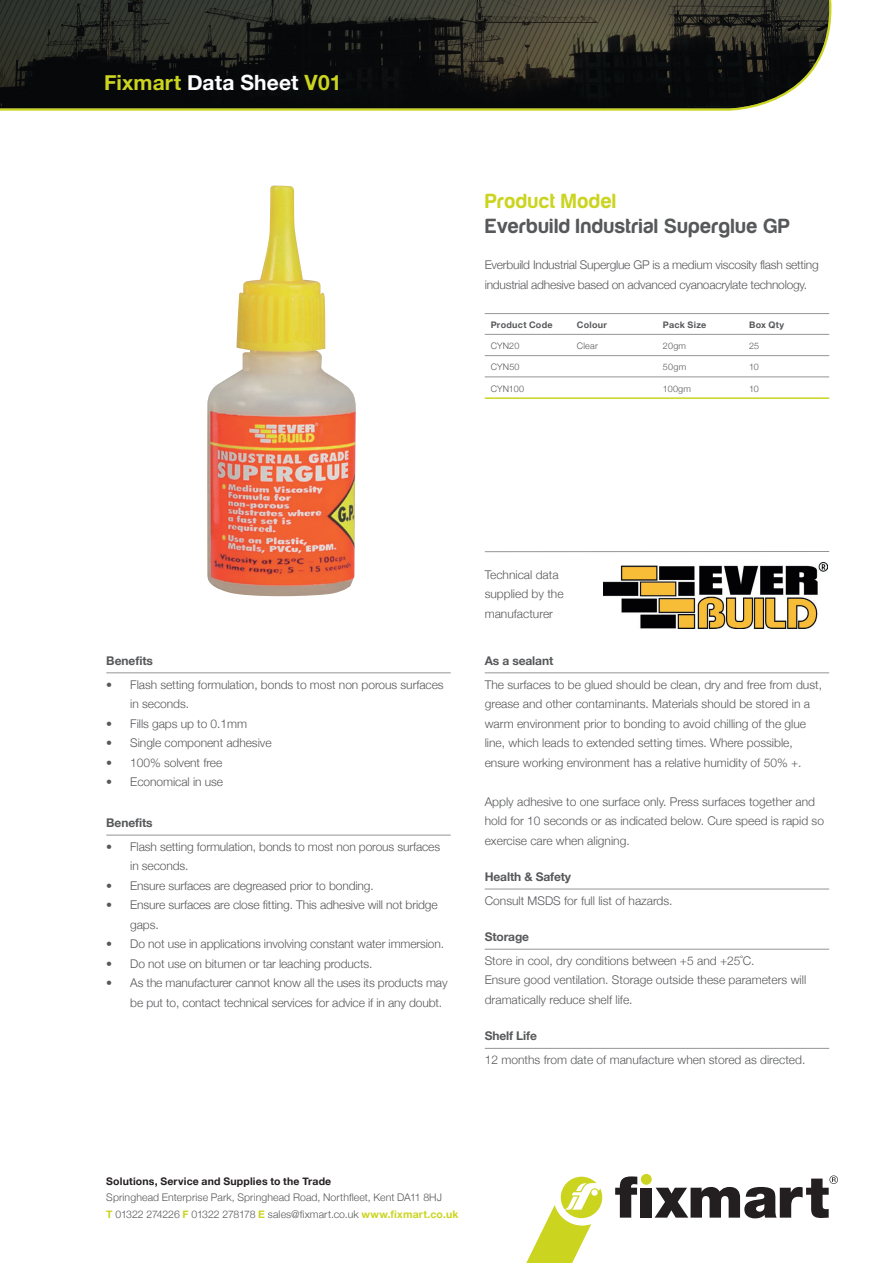
<style>
.page{position:relative;width:893px;height:1263px;background:#fff}
.page>*{position:absolute;margin:0;border:0;box-sizing:border-box;transform-origin:0 0}
.t1{font:700 21px "Harabara Mais Bold Harabara Mais";letter-spacing:.01em;color:#57585a}
.t2{font:700 21px "Helvetica Neue";letter-spacing:.005em;color:#cbd41f}
.t3{font:700 21px "Harabara Mais Bold Harabara Mais";letter-spacing:.01em;color:#cbd41f}
.t4{font:300 12px/19.5px "Helvetica Neue";letter-spacing:-.005em;color:#57585a}
.t5{font:700 12px "Helvetica Neue";letter-spacing:-.01em;color:#57585a}
.t6{font:300 10.5px/16.5px "Helvetica Neue";letter-spacing:.01em;color:#57585a}
.t7{font:700 10.5px "Helvetica Neue";letter-spacing:.02em;color:#231f20}
.t8{font:300 9px "Helvetica Neue";letter-spacing:.02em;color:#57585a}
.t9{font:700 9px "Helvetica Neue";letter-spacing:.03em;color:#57585a}
.s1{color:#fff}
.s2{font-weight:700;color:#cbd41f}
</style>
<div class="page">
<svg style="left:615px;top:1176px;width:22px;height:41px"></svg>
<div style="left:641px;top:1188px;width:11px;height:29px;background:#231f20"></div>
<div style="left:641px;top:1174px;width:11px;height:11px;background:#cbd41f;border-radius:50%"></div>
<svg style="left:655px;top:1175px;width:183px;height:43px"></svg>
<svg style="left:526px;top:1177px;width:76px;height:86px"></svg>
<svg style="left:0;top:0;width:831px;height:111px;background:#282922"></svg>
<svg style="left:485px;top:314px;width:344px;height:63px"></svg>
<hr style="left:485px;top:334px;width:86px;height:1px;background:#939598">
<hr style="left:571px;top:334px;width:86px;height:1px;background:#939598">
<hr style="left:657px;top:334px;width:86px;height:1px;background:#939598">
<hr style="left:743px;top:334px;width:86px;height:1px;background:#939598">
<hr style="left:485px;top:355px;width:86px;height:1px;background:#939598">
<hr style="left:571px;top:355px;width:86px;height:1px;background:#939598">
<hr style="left:657px;top:355px;width:86px;height:1px;background:#939598">
<hr style="left:743px;top:355px;width:86px;height:1px;background:#939598">
<hr style="left:485px;top:377px;width:86px;height:1px;background:#939598">
<hr style="left:571px;top:377px;width:86px;height:1px;background:#939598">
<hr style="left:657px;top:377px;width:86px;height:1px;background:#939598">
<hr style="left:743px;top:377px;width:86px;height:1px;background:#939598">
<hr style="left:485px;top:313px;width:86px;height:1px;background:#939598">
<hr style="left:571px;top:313px;width:86px;height:1px;background:#939598">
<hr style="left:657px;top:313px;width:86px;height:1px;background:#939598">
<hr style="left:743px;top:313px;width:86px;height:1px;background:#939598">
<hr style="left:485px;top:397px;width:86px;height:2px;background:#cbd41f">
<hr style="left:571px;top:397px;width:86px;height:2px;background:#cbd41f">
<hr style="left:657px;top:397px;width:86px;height:2px;background:#cbd41f">
<hr style="left:743px;top:397px;width:86px;height:2px;background:#cbd41f">
<hr style="left:106px;top:673px;width:345px;height:1px;background:#939598">
<hr style="left:485px;top:551px;width:344px;height:1px;background:#939598">
<img style="left:603px;top:563px;width:224px;height:65px">
<hr style="left:106px;top:835px;width:345px;height:1px;background:#939598">
<hr style="left:485px;top:673px;width:344px;height:1px;background:#939598">
<hr style="left:485px;top:889px;width:344px;height:1px;background:#939598">
<hr style="left:485px;top:949px;width:344px;height:1px;background:#939598">
<hr style="left:485px;top:1048px;width:344px;height:1px;background:#939598">
<img style="left:207px;top:185px;width:149px;height:412px">
<h1 class="t2" style="left:104px;top:66px;width:239px">Fixmart <span class="s1">Data Sheet</span> V01</h1>
<h1 class="t3" style="left:485px;top:189px;width:133px">Product Model</h1>
<h1 class="t1" style="left:485px;top:214px;width:307px">Everbuild Industrial Superglue GP</h1>
<p class="t4" style="left:485px;top:255px;width:335px">Everbuild Industrial Superglue GP is a medium viscosity flash setting industrial adhesive based on advanced cyanoacrylate technology.</p>
<p class="t9" style="left:491px;top:318px;width:63px">Product Code</p>
<p class="t9" style="left:577px;top:318px;width:32px">Colour</p>
<p class="t9" style="left:663px;top:318px;width:45px">Pack Size</p>
<p class="t9" style="left:749px;top:318px;width:37px">Box Qty</p>
<p class="t8" style="left:491px;top:339px;width:30px">CYN20</p>
<p class="t8" style="left:577px;top:339px;width:23px">Clear</p>
<p class="t8" style="left:663px;top:339px;width:25px">20gm</p>
<p class="t8" style="left:749px;top:339px;width:11px">25</p>
<p class="t8" style="left:491px;top:360px;width:30px">CYN50</p>
<p class="t8" style="left:663px;top:360px;width:25px">50gm</p>
<p class="t8" style="left:749px;top:360px;width:11px">10</p>
<p class="t8" style="left:491px;top:381px;width:35px">CYN100</p>
<p class="t8" style="left:663px;top:381px;width:30px">100gm</p>
<p class="t8" style="left:749px;top:381px;width:11px">10</p>
<p class="t5" style="left:106px;top:651px;width:48px">Benefits</p>
<p class="t4" style="left:130px;top:674px;width:315px;text-indent:-24px">• Flash setting formulation, bonds to most non porous surfaces in seconds.</p>
<p class="t4" style="left:106px;top:713px;width:142px">• Fills gaps up to 0.1mm</p>
<p class="t4" style="left:106px;top:732px;width:167px">• Single component adhesive</p>
<p class="t4" style="left:106px;top:752px;width:117px">• 100% solvent free</p>
<p class="t4" style="left:106px;top:771px;width:118px">• Economical in use</p>
<p class="t5" style="left:106px;top:813px;width:48px">Benefits</p>
<p class="t4" style="left:130px;top:836px;width:311px;text-indent:-24px">• Flash setting formulation, bonds to most non porous surfaces in seconds.</p>
<p class="t4" style="left:106px;top:875px;width:269px">• Ensure surfaces are degreased prior to bonding.</p>
<p class="t4" style="left:130px;top:894px;width:309px;text-indent:-24px">• Ensure surfaces are close fitting. This adhesive will not bridge gaps.</p>
<p class="t4" style="left:106px;top:933px;width:339px">• Do not use in applications involving constant water immersion.</p>
<p class="t4" style="left:106px;top:953px;width:268px">• Do not use on bitumen or tar leaching products.</p>
<p class="t4" style="left:130px;top:972px;width:319px;text-indent:-24px">• As the manufacturer cannot know all the uses its products may be put to, contact technical services for advice if in any doubt.</p>
<p class="t4" style="left:485px;top:564px;width:80px">Technical data supplied by the manufacturer</p>
<p class="t5" style="left:485px;top:651px;width:70px">As a sealant</p>
<p class="t4" style="left:485px;top:674px;width:339px">The surfaces to be glued should be clean, dry and free from dust, grease and other contaminants. Materials should be stored in a warm environment prior to bonding to avoid chilling of the glue line, which leads to extended setting times. Where possible, ensure working environment has a relative humidity of 50% +.</p>
<p class="t4" style="left:485px;top:791px;width:341px">Apply adhesive to one surface only. Press surfaces together and hold for 10 seconds or as indicated below. Cure speed is rapid so exercise care when aligning.</p>
<p class="t5" style="left:485px;top:867px;width:88px">Health &amp; Safety</p>
<p class="t4" style="left:485px;top:890px;width:189px">Consult MSDS for full list of hazards.</p>
<p class="t5" style="left:485px;top:927px;width:46px">Storage</p>
<p class="t4" style="left:485px;top:950px;width:323px">Store in cool, dry conditions between +5 and +25˚C.<br>Ensure good ventilation. Storage outside these parameters will dramatically reduce shelf life.</p>
<p class="t5" style="left:485px;top:1026px;width:54px">Shelf Life</p>
<p class="t4" style="left:485px;top:1049px;width:322px">12 months from date of manufacture when stored as directed.</p>
<p class="t7" style="left:106px;top:1173px;width:227px">Solutions, Service and Supplies to the Trade</p>
<p class="t6" style="left:106px;top:1188px;width:354px">Springhead Enterprise Park, Springhead Road, Northfleet, Kent DA11 8HJ<br><span class="s2">T</span> 01322 274226 <span class="s2">F</span> 01322 278178 <span class="s2">E</span> sales@fixmart.co.uk <span class="s2">www.fixmart.co.uk</span></p>
</div>
